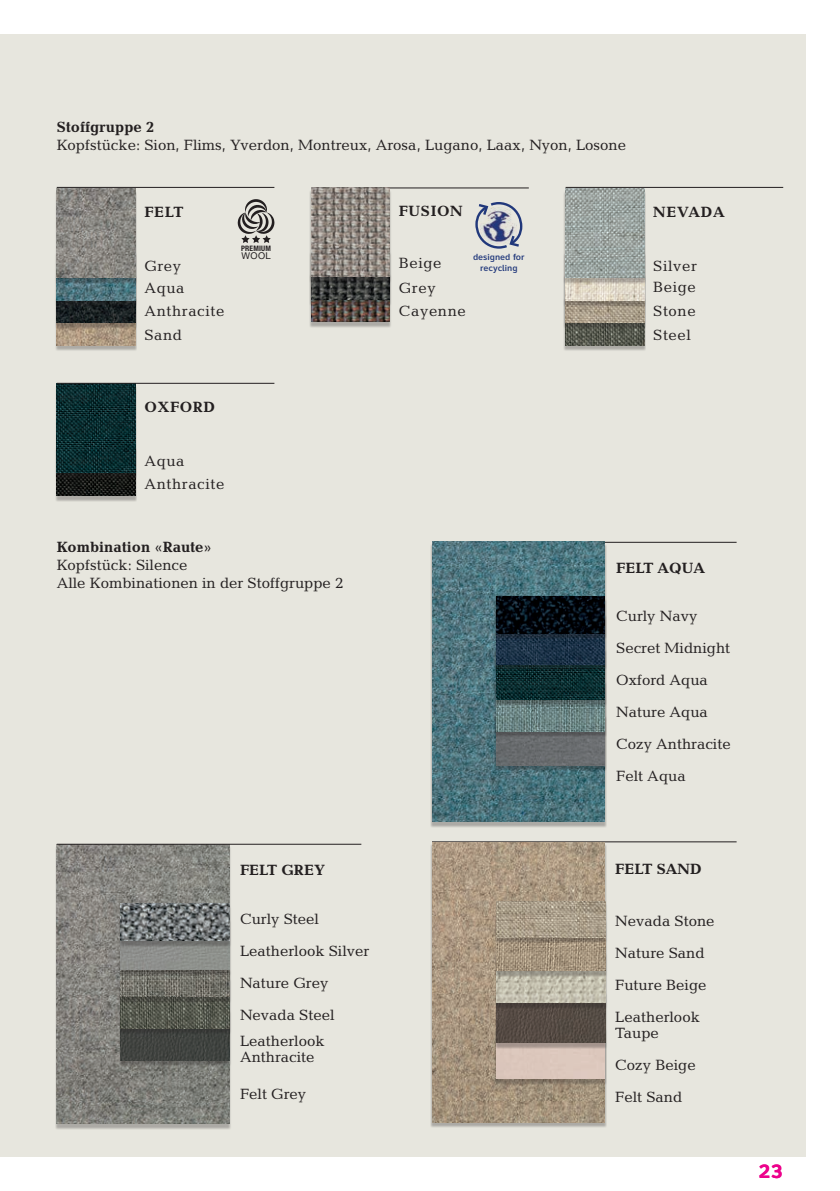
<style>
.page{position:relative;width:840px;height:1191px;background:#fff}
.page>*{position:absolute;margin:0;border:0;box-sizing:border-box;transform-origin:0 0}
.t1{font:700 20px "Clearview Text";color:#ed028c}
.t2{font:15px/32px "Candida Std";color:#231f20}
.t3{font:700 15px "Candida Std";color:#231f20}
.t4{font:15px/22.8px "Candida Std";letter-spacing:.04em;color:#231f20}
.t5{font:9.4px "Helvetica Neue LT Pro";color:#231f20}
.t6{font:500 8.8px/11px "Clearview Text";color:#253f8e;text-align:center}
.t7{font:700 condensed 7.6px "Helvetica Neue";letter-spacing:.025em;color:#231f20}
</style>
<div class="page">
<div style="left:0;top:34px;width:805px;height:1123px;background:#e7e6de"></div>
<div style="left:55px;top:447px;width:82px;height:54px;background:#231f20;opacity:.3"></div>
<img style="left:57px;top:479px;width:78px;height:16px">
<div style="left:55px;top:385px;width:82px;height:94px;background:#231f20;opacity:.3"></div>
<img style="left:57px;top:384px;width:78px;height:89px">
<hr style="left:57px;top:383px;width:217px;height:1px;background:#231f20">
<div style="left:55px;top:297px;width:82px;height:54px;background:#231f20;opacity:.3"></div>
<img style="left:57px;top:329px;width:78px;height:16px">
<div style="left:55px;top:275px;width:82px;height:54px;background:#231f20;opacity:.3"></div>
<img style="left:57px;top:307px;width:78px;height:16px">
<div style="left:55px;top:253px;width:82px;height:54px;background:#231f20;opacity:.3"></div>
<img style="left:57px;top:284px;width:78px;height:16px">
<div style="left:55px;top:191px;width:82px;height:93px;background:#231f20;opacity:.3"></div>
<img style="left:57px;top:188px;width:78px;height:90px">
<svg style="left:237px;top:199px;width:37px;height:44px"></svg>
<hr style="left:57px;top:187px;width:217px;height:1px;background:#231f20">
<hr style="left:311px;top:188px;width:217px;height:1px;background:#231f20">
<div style="left:309px;top:274px;width:82px;height:54px;background:#231f20;opacity:.3"></div>
<img style="left:311px;top:306px;width:78px;height:15px">
<div style="left:309px;top:252px;width:82px;height:54px;background:#231f20;opacity:.3"></div>
<img style="left:311px;top:283px;width:78px;height:16px">
<div style="left:309px;top:190px;width:82px;height:93px;background:#231f20;opacity:.3"></div>
<img style="left:311px;top:187px;width:78px;height:90px">
<div style="left:563px;top:297px;width:82px;height:54px;background:#231f20;opacity:.3"></div>
<img style="left:565px;top:329px;width:78px;height:16px">
<div style="left:563px;top:275px;width:82px;height:54px;background:#231f20;opacity:.3"></div>
<img style="left:565px;top:307px;width:78px;height:16px">
<div style="left:563px;top:253px;width:82px;height:54px;background:#231f20;opacity:.3"></div>
<img style="left:565px;top:284px;width:78px;height:16px">
<div style="left:563px;top:191px;width:82px;height:93px;background:#231f20;opacity:.3"></div>
<img style="left:565px;top:188px;width:78px;height:90px">
<hr style="left:565px;top:187px;width:217px;height:1px;background:#231f20">
<hr style="left:432px;top:841px;width:304px;height:1px;background:#231f20">
<div style="left:430px;top:844px;width:176px;height:283px;background:#231f20;opacity:.3"></div>
<img style="left:432px;top:842px;width:172px;height:280px">
<div style="left:494px;top:1029px;width:112px;height:55px;background:#231f20;opacity:.3"></div>
<div style="left:495px;top:1048px;width:109px;height:30px;background:#dcc7bc"></div>
<div style="left:494px;top:993px;width:113px;height:55px;background:#231f20;opacity:.3"></div>
<img style="left:496px;top:1008px;width:109px;height:34px">
<div style="left:494px;top:953px;width:113px;height:55px;background:#231f20;opacity:.3"></div>
<img style="left:496px;top:976px;width:109px;height:26px">
<div style="left:494px;top:921px;width:113px;height:55px;background:#231f20;opacity:.3"></div>
<img style="left:496px;top:943px;width:109px;height:27px">
<div style="left:494px;top:903px;width:113px;height:40px;background:#231f20;opacity:.3"></div>
<img style="left:496px;top:901px;width:109px;height:36px">
<div style="left:55px;top:846px;width:176px;height:283px;background:#231f20;opacity:.3"></div>
<img style="left:57px;top:845px;width:172px;height:278px">
<div style="left:119px;top:1011px;width:112px;height:55px;background:#231f20;opacity:.3"></div>
<img style="left:121px;top:1034px;width:108px;height:26px">
<div style="left:119px;top:978px;width:112px;height:56px;background:#231f20;opacity:.3"></div>
<img style="left:121px;top:1002px;width:108px;height:26px">
<div style="left:119px;top:969px;width:112px;height:33px;background:#231f20;opacity:.3"></div>
<img style="left:121px;top:976px;width:108px;height:21px">
<div style="left:119px;top:920px;width:112px;height:56px;background:#231f20;opacity:.3"></div>
<img style="left:121px;top:946px;width:108px;height:23px">
<hr style="left:57px;top:844px;width:304px;height:1px;background:#231f20">
<div style="left:119px;top:906px;width:112px;height:40px;background:#231f20;opacity:.3"></div>
<img style="left:121px;top:904px;width:108px;height:37px">
<hr style="left:432px;top:542px;width:304px;height:1px;background:#231f20">
<div style="left:430px;top:544px;width:176px;height:283px;background:#231f20;opacity:.3"></div>
<img style="left:432px;top:541px;width:172px;height:280px">
<div style="left:494px;top:715px;width:112px;height:56px;background:#231f20;opacity:.3"></div>
<img style="left:495px;top:737px;width:109px;height:28px">
<div style="left:494px;top:681px;width:112px;height:56px;background:#231f20;opacity:.3"></div>
<img style="left:495px;top:706px;width:109px;height:25px">
<div style="left:494px;top:650px;width:112px;height:56px;background:#231f20;opacity:.3"></div>
<img style="left:495px;top:670px;width:109px;height:30px">
<div style="left:494px;top:615px;width:112px;height:55px;background:#231f20;opacity:.3"></div>
<img style="left:495px;top:639px;width:109px;height:25px">
<div style="left:494px;top:599px;width:112px;height:40px;background:#231f20;opacity:.3"></div>
<img style="left:495px;top:597px;width:109px;height:36px">
<svg style="left:475px;top:202px;width:47px;height:47px"></svg>
<p class="t3" style="left:57px;top:118px;width:99px">Stoffgruppe 2</p>
<p class="t2" style="left:57px;top:128px;width:570px">Kopfstücke: Sion, Flims, Yverdon, Montreux, Arosa, Lugano, Laax, Nyon, Losone</p>
<p class="t3" style="left:144px;top:203px;width:41px">FELT</p>
<p class="t4" style="left:144px;top:255px;width:81px">Grey<br>Aqua<br>Anthracite<br>Sand</p>
<p class="t7" style="left:241px;top:242px;width:31px">PREMIUM</p>
<p class="t5" style="left:241px;top:250px;width:31px">WOOL</p>
<p class="t3" style="left:144px;top:398px;width:72px">OXFORD</p>
<p class="t4" style="left:144px;top:450px;width:81px">Aqua<br>Anthracite</p>
<p class="t3" style="left:398px;top:202px;width:65px">FUSION</p>
<p class="t4" style="left:398px;top:251px;width:44px;line-height:24.6px">Beige<br>Grey</p>
<p class="t4" style="left:398px;top:299px;width:68px">Cayenne</p>
<p class="t6" style="left:472px;top:251px;width:53px">designed for recycling</p>
<p class="t3" style="left:653px;top:203px;width:73px">NEVADA</p>
<p class="t4" style="left:653px;top:255px;width:45px;line-height:21.8px">Silver<br>Beige</p>
<p class="t2" style="left:653px;top:295px;width:44px">Stone</p>
<p class="t2" style="left:653px;top:318px;width:39px">Steel</p>
<p class="t3" style="left:57px;top:538px;width:157px">Kombination «Raute»</p>
<p class="t2" style="left:57px;top:556px;width:288px;line-height:18px">Kopfstück: Silence<br>Alle Kombinationen in der Stoffgruppe 2</p>
<p class="t3" style="left:615px;top:559px;width:90px">FELT AQUA</p>
<p class="t2" style="left:615px;top:600px;width:116px">Curly Navy<br>Secret Midnight<br>Oxford Aqua<br>Nature Aqua<br>Cozy Anthracite<br>Felt Aqua</p>
<p class="t3" style="left:240px;top:861px;width:86px">FELT GREY</p>
<p class="t2" style="left:240px;top:903px;width:131px">Curly Steel<br>Leatherlook Silver<br>Nature Grey<br>Nevada Steel</p>
<p class="t2" style="left:240px;top:1033px;width:86px;line-height:16px">Leatherlook<br>Anthracite</p>
<p class="t2" style="left:240px;top:1078px;width:68px">Felt Grey</p>
<p class="t3" style="left:615px;top:860px;width:88px">FELT SAND</p>
<p class="t2" style="left:615px;top:905px;width:101px">Nevada Stone<br>Nature Sand<br>Future Beige<br>Leatherlook</p>
<p class="t2" style="left:615px;top:1017px;width:82px">Taupe<br>Cozy Beige<br>Felt Sand</p>
<h1 class="t1" style="left:757px;top:1159px;width:27px">23</h1>
</div>
